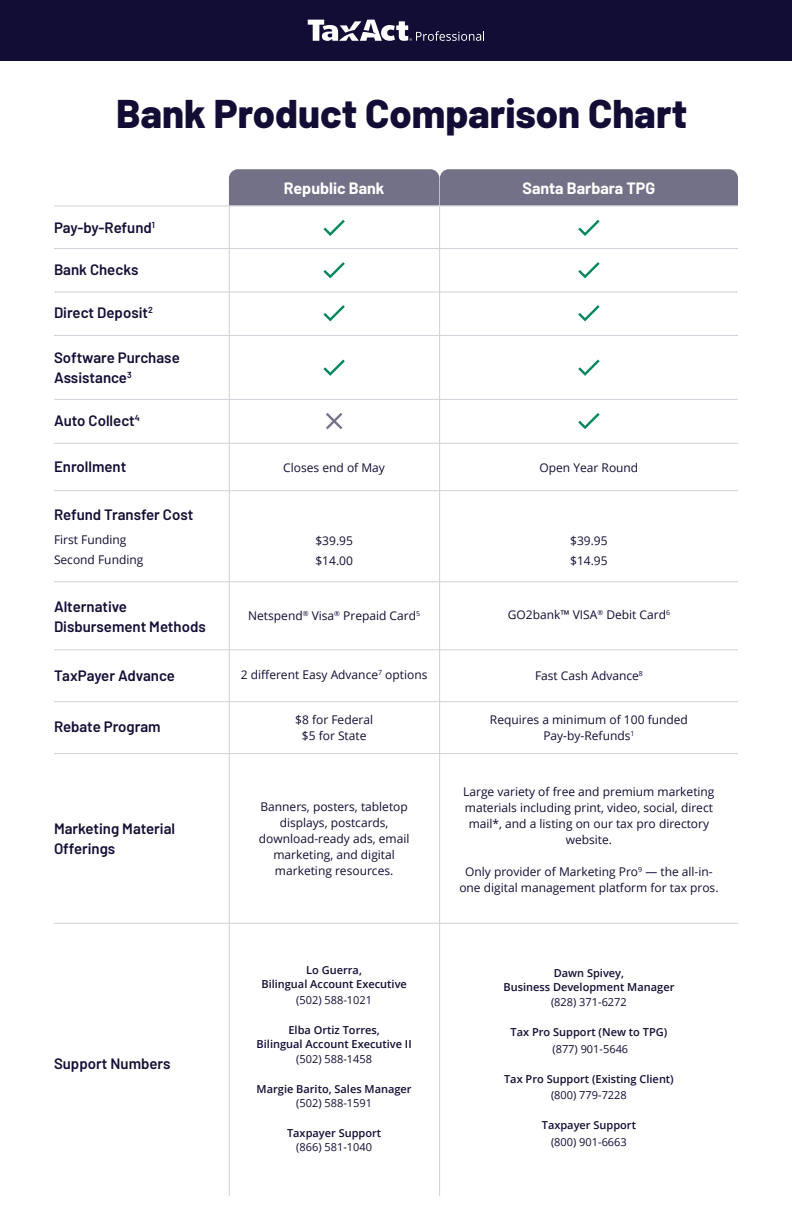
<style>
.page{position:relative;width:792px;height:1224px;background:#fff}
.page>*{position:absolute;margin:0;border:0;box-sizing:border-box;transform-origin:0 0}
.t1{font:800 40px "Barlow";color:#110d34}
.t2{font:700 16px "Barlow";color:#fff}
.t3{font:600 15px/20px "Barlow";color:#110d34}
.t4{font:12px/16px "Open Sans";color:#110d34;text-align:center}
.t5{font:600 11px/14px "Open Sans";color:#110d34;text-align:center}
.t6{font:11px "Open Sans";color:#110d34}
</style>
<div class="page">
<div style="left:229px;top:169px;width:509px;height:37px;background:#737187"></div>
<div style="left:0;top:0;width:792px;height:60px;background:#110d35"></div>
<svg style="left:308px;top:20px;width:176px;height:21px"></svg>
<hr style="left:229px;top:206px;width:1px;height:990px;background:#d0d0d9">
<hr style="left:439px;top:206px;width:1px;height:990px;background:#d0d0d9">
<hr style="left:54px;top:292px;width:684px;height:1px;background:#d0d0d9">
<hr style="left:54px;top:248px;width:684px;height:1px;background:#d0d0d9">
<hr style="left:54px;top:206px;width:684px;height:1px;background:#d0d0d9">
<hr style="left:54px;top:335px;width:684px;height:1px;background:#d0d0d9">
<hr style="left:54px;top:490px;width:684px;height:1px;background:#d0d0d9">
<svg style="left:323px;top:220px;width:22px;height:16px"></svg>
<svg style="left:323px;top:305px;width:22px;height:16px"></svg>
<svg style="left:578px;top:220px;width:22px;height:16px"></svg>
<svg style="left:578px;top:305px;width:22px;height:16px"></svg>
<svg style="left:578px;top:360px;width:22px;height:16px"></svg>
<svg style="left:323px;top:262px;width:22px;height:16px"></svg>
<svg style="left:578px;top:262px;width:22px;height:16px"></svg>
<hr style="left:54px;top:399px;width:684px;height:1px;background:#d0d0d9">
<hr style="left:54px;top:443px;width:684px;height:1px;background:#d0d0d9">
<svg style="left:323px;top:360px;width:22px;height:16px"></svg>
<svg style="left:578px;top:413px;width:22px;height:16px"></svg>
<svg style="left:326px;top:413px;width:16px;height:16px"></svg>
<hr style="left:54px;top:753px;width:684px;height:1px;background:#d0d0d9">
<hr style="left:54px;top:923px;width:684px;height:1px;background:#d0d0d9">
<hr style="left:54px;top:582px;width:684px;height:1px;background:#d0d0d9">
<hr style="left:54px;top:650px;width:684px;height:1px;background:#d0d0d9">
<hr style="left:54px;top:701px;width:684px;height:1px;background:#d0d0d9">
<h1 class="t1" style="left:116px;top:84px;width:573px">Bank Product Comparison Chart</h1>
<p class="t3" style="left:54px;top:216px;width:102px">Pay-by-Refund<sup>1</sup></p>
<p class="t3" style="left:54px;top:259px;width:86px">Bank Checks</p>
<p class="t3" style="left:54px;top:302px;width:101px">Direct Deposit<sup>2</sup></p>
<p class="t3" style="left:54px;top:346px;width:127px">Software Purchase<br>Assistance<sup>3</sup></p>
<p class="t3" style="left:54px;top:409px;width:88px">Auto Collect<sup>4</sup></p>
<h2 class="t2" style="left:284px;top:176px;width:102px">Republic Bank</h2>
<h2 class="t2" style="left:523px;top:176px;width:134px">Santa Barbara TPG</h2>
<p class="t3" style="left:54px;top:455px;width:74px">Enrollment</p>
<p class="t4" style="left:283px;top:459px;width:103px">Closes end of May</p>
<p class="t4" style="left:540px;top:459px;width:100px">Open Year Round</p>
<p class="t3" style="left:54px;top:503px;width:141px">Refund Transfer Cost</p>
<p class="t4" style="left:54px;top:529px;width:91px;line-height:20px;text-align:left">First Funding<br>Second Funding</p>
<p class="t4" style="left:315px;top:530px;width:39px;line-height:20px;text-align:left">$39.95 $14.00</p>
<p class="t4" style="left:570px;top:530px;width:39px;line-height:20px;text-align:left">$39.95 $14.95</p>
<p class="t3" style="left:54px;top:595px;width:153px">Alternative<br>Disbursement Methods</p>
<p class="t4" style="left:248px;top:608px;width:173px">Netspend<sup>®</sup> Visa<sup>®</sup> Prepaid Card<sup>5</sup></p>
<p class="t4" style="left:508px;top:606px;width:164px">GO2bank™ VISA<sup>®</sup> Debit Card<sup>6</sup></p>
<p class="t3" style="left:54px;top:664px;width:123px">TaxPayer Advance</p>
<p class="t4" style="left:241px;top:666px;width:188px">2 different Easy Advance<sup>7</sup> options</p>
<p class="t4" style="left:535px;top:668px;width:109px">Fast Cash Advance<sup>8</sup></p>
<p class="t3" style="left:54px;top:716px;width:108px">Rebate Program</p>
<p class="t3" style="left:54px;top:818px;width:123px">Marketing Material<br>Offerings</p>
<p class="t3" style="left:54px;top:1052px;width:118px">Support Numbers</p>
<p class="t4" style="left:295px;top:712px;width:79px">$8 for Federal $5 for State</p>
<p class="t4" style="left:259px;top:799px;width:152px">Banners, posters, tabletop displays, postcards, download-ready ads, email marketing, and digital marketing resources.</p>
<p class="t5" style="left:261px;top:963px;width:147px">Lo Guerra,<br>Bilingual Account Executive</p>
<p class="t6" style="left:296px;top:992px;width:77px">(502) 588-1021</p>
<p class="t5" style="left:257px;top:1022px;width:157px">Elba Ortiz Torres,<br>Bilingual Account Executive II</p>
<p class="t6" style="left:296px;top:1051px;width:77px">(502) 588-1458</p>
<p class="t5" style="left:257px;top:1081px;width:157px">Margie Barito, Sales Manager</p>
<p class="t6" style="left:296px;top:1095px;width:77px">(502) 588-1591</p>
<p class="t5" style="left:287px;top:1125px;width:96px">Taxpayer Support</p>
<p class="t6" style="left:296px;top:1139px;width:77px">(866) 581-1040</p>
<p class="t4" style="left:490px;top:712px;width:199px">Requires a minimum of 100 funded<br>Pay-by-Refunds<sup>1</sup></p>
<p class="t4" style="left:463px;top:783px;width:253px">Large variety of free and premium marketing materials including print, video, social, direct mail*, and a listing on our tax pro directory website.</p>
<p class="t4" style="left:459px;top:863px;width:261px">Only provider of Marketing Pro<sup>9</sup> — the all-in&shy;one digital management platform for tax pros.</p>
<p class="t5" style="left:503px;top:966px;width:172px">Dawn Spivey,<br>Business Development Manager</p>
<p class="t6" style="left:551px;top:995px;width:77px">(828) 371-6272</p>
<p class="t5" style="left:511px;top:1025px;width:158px">Tax Pro Support (New to TPG)</p>
<p class="t6" style="left:552px;top:1041px;width:77px">(877) 901-5646</p>
<p class="t5" style="left:504px;top:1072px;width:171px">Tax Pro Support (Existing Client)</p>
<p class="t6" style="left:551px;top:1088px;width:77px">(800) 779-7228</p>
<p class="t5" style="left:542px;top:1118px;width:96px">Taxpayer Support</p>
<p class="t6" style="left:551px;top:1134px;width:77px">(800) 901-6663</p>
</div>
